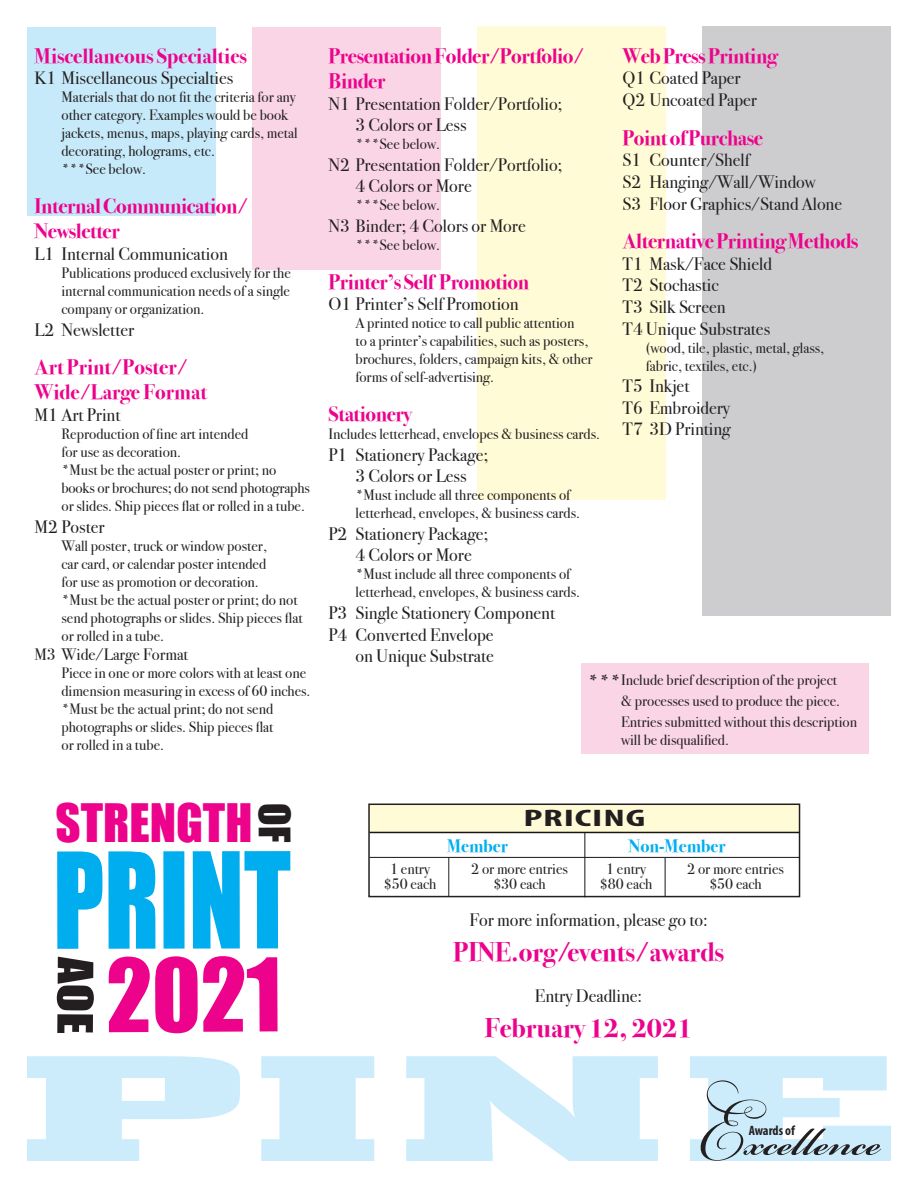
<style>
.page{position:relative;width:918px;height:1188px;background:#fff}
.page>*{position:absolute;margin:0;border:0;box-sizing:border-box;transform-origin:0 0}
.t1{font:123.15px "Impact";letter-spacing:-.005em;color:#00aeef;scale:.83 1}
.t2{font:93.75px "Impact";color:#ed028c}
.t3{font:600 58.95px "Bickham Script Pro";color:#231f20}
.t4{font:48.75px "Impact";color:#ed028c}
.t5{font:45px "Impact";color:#231f20;scale:1.16 1}
.t6{font:39.75px "Impact";color:#231f20;scale:1.05 1}
.t7{font:700 27px "Bodoni Svty Two ITCTT";color:#ed028c}
.t8{font:700 condensed 24px "Myriad Pro";letter-spacing:.02em;color:#231f20;scale:1.74 1}
.t9{font:700 21px/25.2px "Bodoni Svty Two ITCTT";letter-spacing:-.02em;color:#ed028c}
.t10{font:700 21px/25.2px "Bodoni Svty Two ITCTT";color:#ed028c}
.t11{font:18px/21.6px "Bodoni Svty Two ITCTT";color:#231f20}
.t12{font:700 18px "Bodoni Svty Two ITCTT";color:#00aeef}
.t13{font:16.5px "Bodoni Svty Two ITCTT";color:#231f20}
.t14{font:15px/18px "Bodoni Svty Two ITCTT";color:#231f20}
.t15{font:700 condensed 13.65px "Myriad Pro";color:#231f20}
.s1{font-size:21px}
</style>
<div class="page">
<svg style="left:27px;top:1056px;width:213px;height:105px"></svg>
<svg style="left:261px;top:1056px;width:113px;height:105px"></svg>
<svg style="left:406px;top:1056px;width:252px;height:105px"></svg>
<svg style="left:690px;top:1056px;width:201px;height:105px"></svg>
<div style="left:27px;top:27px;width:189px;height:189px;background:#c6eafa"></div>
<div style="left:252px;top:27px;width:189px;height:243px;background:#fad5e5"></div>
<div style="left:477px;top:27px;width:189px;height:473px;background:#fffbd6"></div>
<div style="left:702px;top:27px;width:189px;height:589px;background:#cdcdcf"></div>
<div style="left:581px;top:663px;width:287px;height:91px;background:#fad5e5"></div>
<div style="left:369px;top:805px;width:431px;height:27px;background:#fffbd6"></div>
<div style="left:368px;top:804px;width:432px;height:93px;border:2px solid #231f20"></div>
<hr style="left:370px;top:832px;width:430px;height:1px;background:#1a1415">
<hr style="left:370px;top:857px;width:430px;height:1px;background:#1a1415">
<hr style="left:584px;top:832px;width:1px;height:65px;background:#1a1415">
<hr style="left:665px;top:858px;width:1px;height:39px;background:#1a1415">
<hr style="left:448px;top:857px;width:1px;height:40px;background:#231f20">
<h3 class="t10" style="left:34px;top:41px;width:214px">Miscellaneous Specialties</h3>
<p class="t11" style="left:34px;top:66px;width:200px">K1 Miscellaneous Specialties</p>
<p class="t14" style="left:62px;top:87px;width:238px">Materials that do not fit the criteria for any other category. Examples would be book jackets, menus, maps, playing cards, metal decorating, holograms, etc.<br>***See below.</p>
<h3 class="t9" style="left:34px;top:192px;width:215px">Internal Communication/<br>Newsletter</h3>
<p class="t11" style="left:34px;top:241px;width:195px">L1 Internal Communication</p>
<p class="t14" style="left:62px;top:262px;width:231px;text-align:justify">Publications produced exclusively for the internal communication needs of a single company or organization.</p>
<p class="t11" style="left:34px;top:317px;width:101px">L2 Newsletter</p>
<h3 class="t10" style="left:34px;top:353px;width:174px">Art Print/Poster/<br>Wide/Large Format</h3>
<p class="t11" style="left:34px;top:402px;width:87px">M1 Art Print</p>
<p class="t14" style="left:62px;top:423px;width:250px">Reproduction of fine art intended<br>for use as decoration.<br>*Must be the actual poster or print; no books or brochures; do not send photographs or slides. Ship pieces flat or rolled in a tube.</p>
<p class="t11" style="left:34px;top:514px;width:72px">M2 Poster</p>
<p class="t14" style="left:62px;top:535px;width:243px">Wall poster, truck or window poster,<br>car card, or calendar poster intended<br>for use as promotion or decoration.<br>*Must be the actual poster or print; do not send photographs or slides. Ship pieces flat or rolled in a tube.</p>
<p class="t13" style="left:34px;top:641px;width:155px">M3 Wide/Large Format</p>
<p class="t14" style="left:62px;top:663px;width:251px">Piece in one or more colors with at least one dimension measuring in excess of 60 inches. *Must be the actual print; do not send photographs or slides. Ship pieces flat<br>or rolled in a tube.</p>
<h3 class="t9" style="left:328px;top:41px;width:257px">Presentation Folder/Portfolio/<br>Binder</h3>
<p class="t11" style="left:356px;top:91px;width:208px;text-indent:-27px">N1 Presentation Folder/Portfolio;<br>3 Colors or Less</p>
<p class="t14" style="left:356px;top:134px;width:86px">***See below.</p>
<p class="t11" style="left:356px;top:152px;width:208px;text-indent:-27px">N2 Presentation Folder/Portfolio;<br>4 Colors or More</p>
<p class="t14" style="left:356px;top:195px;width:86px">***See below.</p>
<p class="t11" style="left:328px;top:213px;width:199px">N3 Binder; 4 Colors or More</p>
<p class="t14" style="left:356px;top:234px;width:86px">***See below.</p>
<h3 class="t9" style="left:328px;top:267px;width:202px">Printer’s Self Promotion</h3>
<p class="t11" style="left:328px;top:292px;width:192px">O1 Printer’s Self Promotion</p>
<p class="t14" style="left:356px;top:313px;width:239px">A printed notice to call public attention<br>to a printer’s capabilities, such as posters, brochures, folders, campaign kits, &amp; other forms of self-advertising.</p>
<h3 class="t9" style="left:328px;top:400px;width:85px">Stationery</h3>
<p class="t14" style="left:328px;top:423px;width:273px">Includes letterhead, envelopes &amp; business cards.</p>
<p class="t11" style="left:328px;top:442px;width:161px;text-align:center">P1 Stationery Package;<br>3 Colors or Less</p>
<p class="t14" style="left:356px;top:485px;width:226px">*Must include all three components of letterhead, envelopes, &amp; business cards.</p>
<p class="t11" style="left:328px;top:521px;width:161px;text-align:center">P2 Stationery Package;<br>4 Colors or More</p>
<p class="t14" style="left:356px;top:564px;width:226px">*Must include all three components of letterhead, envelopes, &amp; business cards.</p>
<p class="t11" style="left:328px;top:600px;width:228px">P3 Single Stationery Component</p>
<p class="t11" style="left:328px;top:622px;width:167px">P4 Converted Envelope</p>
<p class="t11" style="left:356px;top:643px;width:140px">on Unique Substrate</p>
<h3 class="t9" style="left:622px;top:41px;width:156px">Web Press Printing</h3>
<p class="t11" style="left:622px;top:66px;width:136px">Q1 Coated Paper<br>Q2 Uncoated Paper</p>
<h3 class="t9" style="left:622px;top:123px;width:142px">Point of Purchase</h3>
<p class="t11" style="left:622px;top:148px;width:221px">S1 Counter/Shelf<br>S2 Hanging/Wall/Window<br>S3 Floor Graphics/Stand Alone</p>
<h3 class="t9" style="left:622px;top:227px;width:237px">Alternative Printing Methods</h3>
<p class="t11" style="left:622px;top:251px;width:151px">T1 Mask/Face Shield<br>T2 Stochastic<br>T3 Silk Screen<br>T4 Unique Substrates</p>
<p class="t14" style="left:646px;top:337px;width:180px">(wood, tile, plastic, metal, glass, fabric, textiles, etc.)</p>
<p class="t11" style="left:622px;top:373px;width:110px">T5 Inkjet<br>T6 Embroidery<br>T7 3D Printing</p>
<p class="t14" style="left:621px;top:668px;width:238px;line-height:21px;text-indent:-34px"><span class="s1">***</span>Include brief description of the project<br>&amp; processes used to produce the piece.<br>Entries submitted without this description</p>
<p class="t14" style="left:621px;top:729px;width:109px">will be disqualified.</p>
<h3 class="t4" style="left:56px;top:785px;width:198px">STRENGTH</h3>
<h3 class="t6" style="left:305px;top:803px;width:39px;rotate:90deg">OF</h3>
<h1 class="t1" style="left:53px;top:805px;width:288px">PRINT</h1>
<h3 class="t5" style="left:110px;top:957px;width:68px;rotate:90deg">AOE</h3>
<h2 class="t2" style="left:107px;top:922px;width:176px">2021</h2>
<h3 class="t8" style="left:523px;top:803px;width:72px">PRICING</h3>
<p class="t12" style="left:447px;top:831px;width:62px">Member</p>
<p class="t12" style="left:629px;top:831px;width:99px">Non-Member</p>
<p class="t14" style="left:390px;top:858px;width:41px">1 entry</p>
<p class="t14" style="left:471px;top:858px;width:98px">2 or more entries</p>
<p class="t14" style="left:606px;top:858px;width:41px">1 entry</p>
<p class="t14" style="left:687px;top:858px;width:98px">2 or more entries</p>
<p class="t14" style="left:384px;top:873px;width:54px">$50 each</p>
<p class="t14" style="left:493px;top:873px;width:54px">$30 each</p>
<p class="t14" style="left:600px;top:873px;width:54px">$80 each</p>
<p class="t14" style="left:709px;top:873px;width:54px">$50 each</p>
<p class="t11" style="left:469px;top:908px;width:240px">For more information, please go to:</p>
<h3 class="t7" style="left:453px;top:929px;width:272px">PINE.org/events/awards</h3>
<p class="t11" style="left:535px;top:983px;width:109px">Entry Deadline:</p>
<h3 class="t7" style="left:485px;top:1005px;width:209px">February 12, 2021</h3>
<h3 class="t3" style="left:692px;top:1100px;width:189px">Excellence</h3>
<p class="t15" style="left:749px;top:1122px;width:48px">Awards of</p>
</div>
